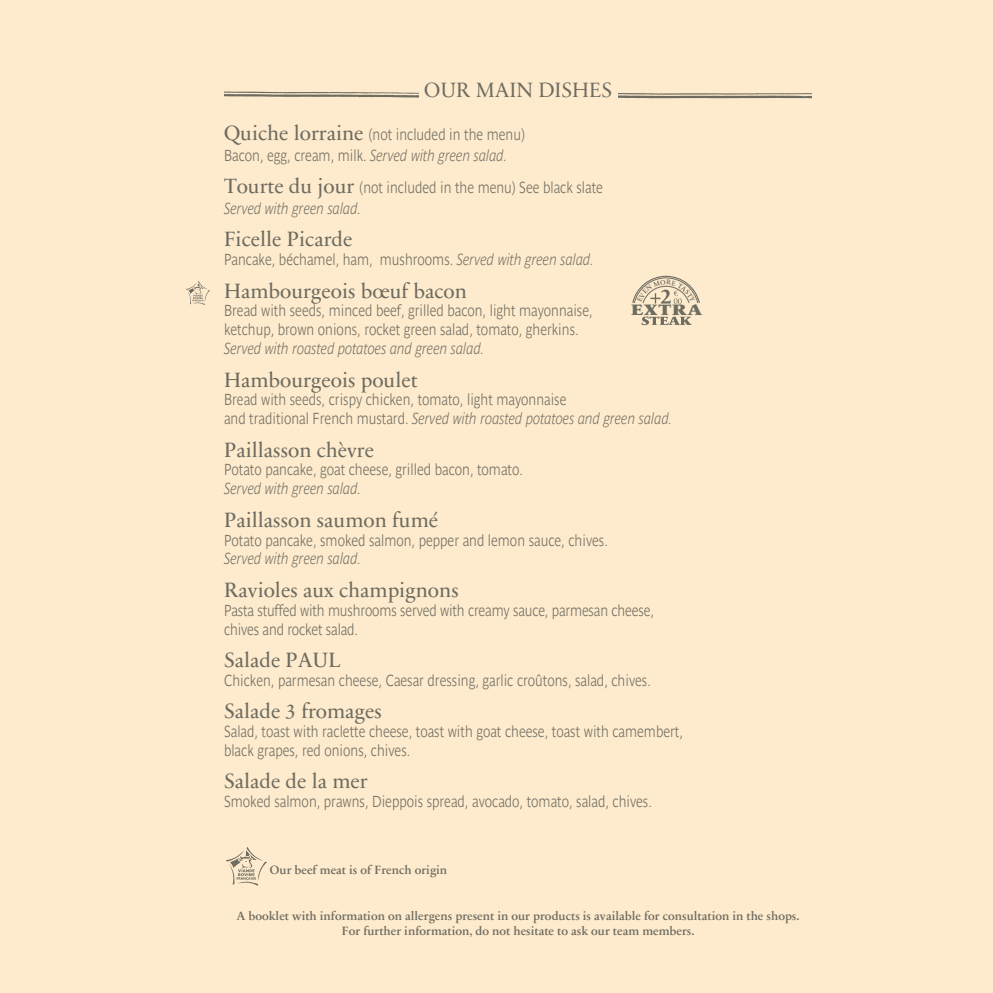
<style>
.page{position:relative;width:993px;height:993px;background:#fff}
.page>*{position:absolute;margin:0;border:0;box-sizing:border-box;transform-origin:0 0}
.t1{font:21px "Sabon Next LT Pro";color:#6d6c61}
.t2{font:21px "Sabon Next LT Pro Display";color:#6d6c61}
.t3{font:700 15.75px/18.9px "Parisine Std Clair";color:#6d6c61;scale:.85 1}
.t4{font:italic 700 15.75px "Parisine Std Clair";color:#6d6c61;scale:.85 1}
.t5{font:900 15.4px "Sabon Next LT Pro";letter-spacing:.025em;color:#6d6c61;scale:1.25 1}
.t6{font:600 12.25px/14.7px "Sabon Next LT Pro";color:#6d6c61;text-align:center}
.s1{font-family:"Sabon Next LT Pro";font-weight:400;font-size:21px}
.s2{font-style:italic}
</style>
<div class="page">
<div style="left:0;top:0;width:992px;height:992px;background:#feeacc"></div>
<svg style="left:186px;top:281px;width:24px;height:24px"></svg>
<svg style="left:225px;top:847px;width:42px;height:38px"></svg>
<svg style="left:641px;top:316px;width:50px;height:9px"></svg>
<img style="left:224px;top:91px;width:587px;height:8px">
<div style="left:418px;top:81px;width:199px;height:25px;background:#feeacc"></div>
<svg style="left:632px;top:275px;width:68px;height:29px"></svg>
<p class="t2" style="left:424px;top:74px;width:189px">OUR MAIN DISHES</p>
<p class="t3" style="left:224px;top:125px;width:355px"><span class="s1">Quiche lorraine</span> (not included in the menu)</p>
<p class="t3" style="left:224px;top:146px;width:335px">Bacon, egg, cream, milk. <span class="s2">Served with green salad.</span></p>
<p class="t3" style="left:224px;top:178px;width:447px"><span class="s1">Tourte du jour</span> (not included in the menu) See black slate</p>
<p class="t4" style="left:224px;top:199px;width:163px">Served with green salad.</p>
<p class="t1" style="left:224px;top:223px;width:130px">Ficelle Picarde</p>
<p class="t3" style="left:224px;top:250px;width:436px">Pancake, béchamel, ham, mushrooms. <span class="s2">Served with green salad.</span></p>
<p class="t1" style="left:224px;top:274px;width:244px">Hambourgeois bœuf bacon</p>
<p class="t3" style="left:224px;top:301px;width:435px">Bread with seeds, minced beef, grilled bacon, light mayonnaise,</p>
<p class="t3" style="left:224px;top:320px;width:418px">ketchup, brown onions, rocket green salad, tomato, gherkins.</p>
<p class="t4" style="left:224px;top:339px;width:308px">Served with roasted potatoes and green salad.</p>
<p class="t1" style="left:224px;top:363px;width:195px">Hambourgeois poulet</p>
<p class="t3" style="left:224px;top:390px;width:529px">Bread with seeds, crispy chicken, tomato, light mayonnaise<br>and traditional French mustard. <span class="s2">Served with roasted potatoes and green salad.</span></p>
<p class="t1" style="left:224px;top:433px;width:151px">Paillasson chèvre</p>
<p class="t3" style="left:224px;top:460px;width:353px">Potato pancake, goat cheese, grilled bacon, tomato.</p>
<p class="t4" style="left:224px;top:479px;width:163px">Served with green salad.</p>
<p class="t1" style="left:224px;top:503px;width:215px">Paillasson saumon fumé</p>
<p class="t3" style="left:224px;top:530px;width:453px">Potato pancake, smoked salmon, pepper and lemon sauce, chives.</p>
<p class="t4" style="left:224px;top:549px;width:163px">Served with green salad.</p>
<p class="t1" style="left:224px;top:573px;width:236px">Ravioles aux champignons</p>
<p class="t3" style="left:224px;top:600px;width:507px">Pasta stuffed with mushrooms served with creamy sauce, parmesan cheese,</p>
<p class="t3" style="left:224px;top:619px;width:159px">chives and rocket salad.</p>
<p class="t1" style="left:224px;top:643px;width:118px">Salade PAUL</p>
<p class="t3" style="left:224px;top:670px;width:503px">Chicken, parmesan cheese, Caesar dressing, garlic croûtons, salad, chives.</p>
<p class="t1" style="left:224px;top:694px;width:159px">Salade 3 fromages</p>
<p class="t3" style="left:224px;top:721px;width:541px">Salad, toast with raclette cheese, toast with goat cheese, toast with camembert,</p>
<p class="t3" style="left:224px;top:740px;width:221px">black grapes, red onions, chives.</p>
<p class="t1" style="left:224px;top:764px;width:145px">Salade de la mer</p>
<p class="t3" style="left:224px;top:791px;width:505px">Smoked salmon, prawns, Dieppois spread, avocado, tomato, salad, chives.</p>
<p class="t5" style="left:631px;top:298px;width:58px">EXTRA</p>
<p class="t6" style="left:270px;top:861px;width:179px">Our beef meat is of French origin</p>
<p class="t6" style="left:237px;top:907px;width:564px">A booklet with information on allergens present in our products is available for consultation in the shops.<br>For further information, do not hesitate to ask our team members.</p>
</div>
